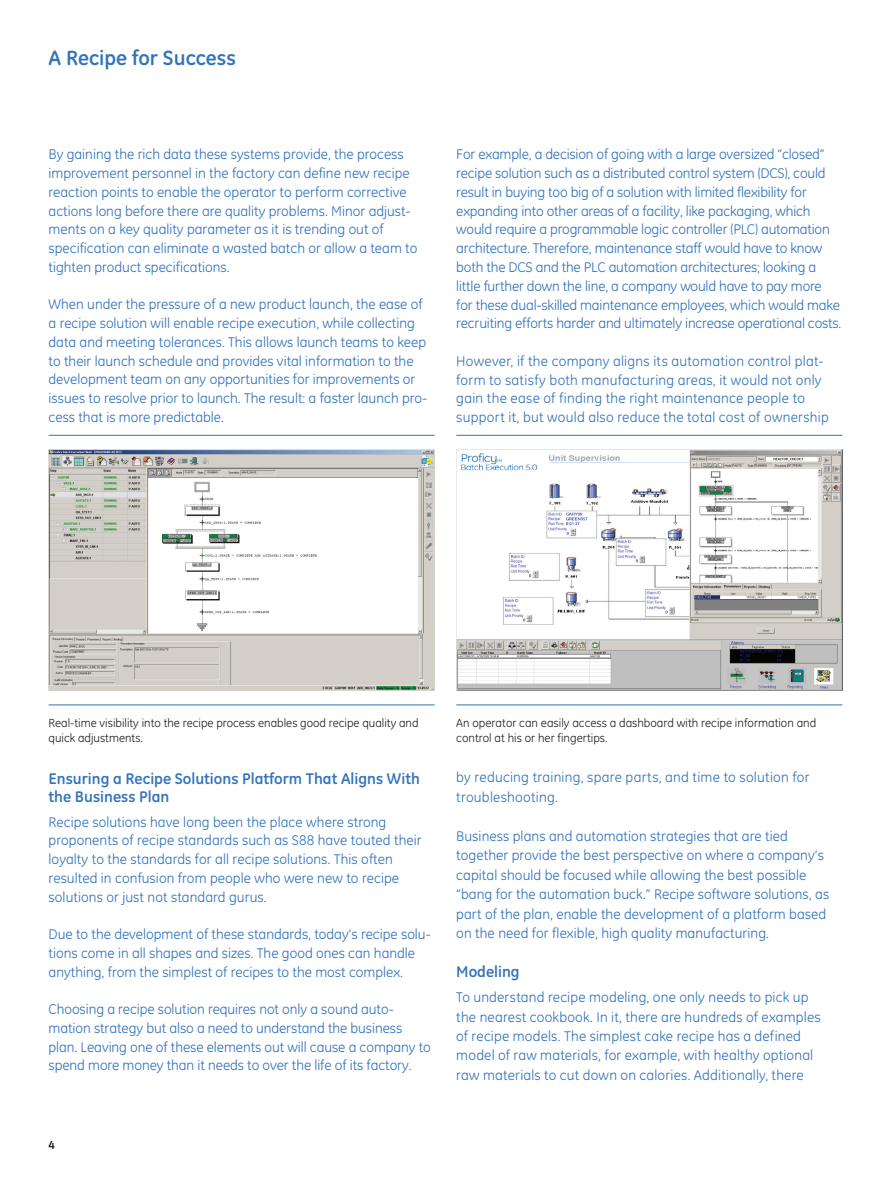
<style>
.page{position:relative;width:891px;height:1188px;background:#fff}
.page>*{position:absolute;margin:0;border:0;box-sizing:border-box;transform-origin:0 0}
.t1{font:700 21px "GE Inspira";color:#3273ba}
.t2{font:700 15.75px/18.8px "GE Inspira";color:#3273ba}
.t3{font:14.25px/18.8px "GE Inspira";color:#3273ba}
.t4{font:14.25px/18.8px "GE Inspira";letter-spacing:.02em;color:#3273ba}
.t5{font:12px/14.9px "GE Inspira";color:#231f20}
.t6{font:700 12px "GE Inspira";color:#231f20}
</style>
<div class="page">
<img style="left:49px;top:449px;width:386px;height:242px">
<img style="left:456px;top:449px;width:386px;height:242px">
<hr style="left:49px;top:435px;width:386px;height:1px;background:#3273ba">
<hr style="left:49px;top:705px;width:386px;height:1px;background:#3273ba">
<hr style="left:456px;top:435px;width:386px;height:1px;background:#3273ba">
<hr style="left:456px;top:705px;width:386px;height:1px;background:#3273ba">
<h1 class="t1" style="left:49px;top:45px;width:189px">A Recipe for Success</h1>
<p class="t3" style="left:49px;top:145px;width:370px">By gaining the rich data these systems provide, the process improvement personnel in the factory can define new recipe reaction points to enable the operator to perform corrective actions long before there are quality problems. Minor adjust&shy;ments on a key quality parameter as it is trending out of specification can eliminate a wasted batch or allow a team to tighten product specifications.</p>
<p class="t3" style="left:49px;top:295px;width:380px">When under the pressure of a new product launch, the ease of a recipe solution will enable recipe execution, while collecting data and meeting tolerances. This allows launch teams to keep to their launch schedule and provides vital information to the development team on any opportunities for improvements or issues to resolve prior to launch. The result: a faster launch pro&shy;cess that is more predictable.</p>
<p class="t3" style="left:456px;top:145px;width:387px">For example, a decision of going with a large oversized “closed” recipe solution such as a distributed control system (DCS), could result in buying too big of a solution with limited flexibility for expanding into other areas of a facility, like packaging, which would require a programmable logic controller (PLC) automation architecture. Therefore, maintenance staff would have to know both the DCS and the PLC automation architectures; looking a little further down the line, a company would have to pay more for these dual-skilled maintenance employees, which would make recruiting efforts harder and ultimately increase operational costs.</p>
<p class="t4" style="left:456px;top:351px;width:374px">However, if the company aligns its automation control plat&shy;form to satisfy both manufacturing areas, it would not only gain the ease of finding the right maintenance people to support it, but would also reduce the total cost of ownership</p>
<p class="t5" style="left:49px;top:716px;width:371px">Real-time visibility into the recipe process enables good recipe quality and quick adjustments.</p>
<p class="t5" style="left:456px;top:716px;width:362px">An operator can easily access a dashboard with recipe information and control at his or her fingertips.</p>
<p class="t2" style="left:49px;top:769px;width:373px">Ensuring a Recipe Solutions Platform That Aligns With the Business Plan</p>
<p class="t3" style="left:49px;top:812px;width:375px">Recipe solutions have long been the place where strong proponents of recipe standards such as S88 have touted their loyalty to the standards for all recipe solutions. This often resulted in confusion from people who were new to recipe solutions or just not standard gurus.</p>
<p class="t3" style="left:49px;top:925px;width:384px">Due to the development of these standards, today’s recipe solu&shy;tions come in all shapes and sizes. The good ones can handle anything, from the simplest of recipes to the most complex.</p>
<p class="t3" style="left:49px;top:1000px;width:384px">Choosing a recipe solution requires not only a sound auto&shy;mation strategy but also a need to understand the business plan. Leaving one of these elements out will cause a company to spend more money than it needs to over the life of its factory.</p>
<p class="t4" style="left:456px;top:767px;width:355px;line-height:19.5px">by reducing training, spare parts, and time to solution for troubleshooting.</p>
<p class="t3" style="left:456px;top:826px;width:374px;line-height:19.5px">Business plans and automation strategies that are tied together provide the best perspective on where a company’s capital should be focused while allowing the best possible “bang for the automation buck.” Recipe software solutions, as part of the plan, enable the development of a platform based on the need for flexible, high quality manufacturing.</p>
<p class="t2" style="left:456px;top:962px;width:65px">Modeling</p>
<p class="t3" style="left:456px;top:987px;width:366px;line-height:19.5px">To understand recipe modeling, one only needs to pick up the nearest cookbook. In it, there are hundreds of examples of recipe models. The simplest cake recipe has a defined model of raw materials, for example, with healthy optional raw materials to cut down on calories. Additionally, there</p>
<p class="t6" style="left:49px;top:1137px;width:8px">4</p>
</div>
